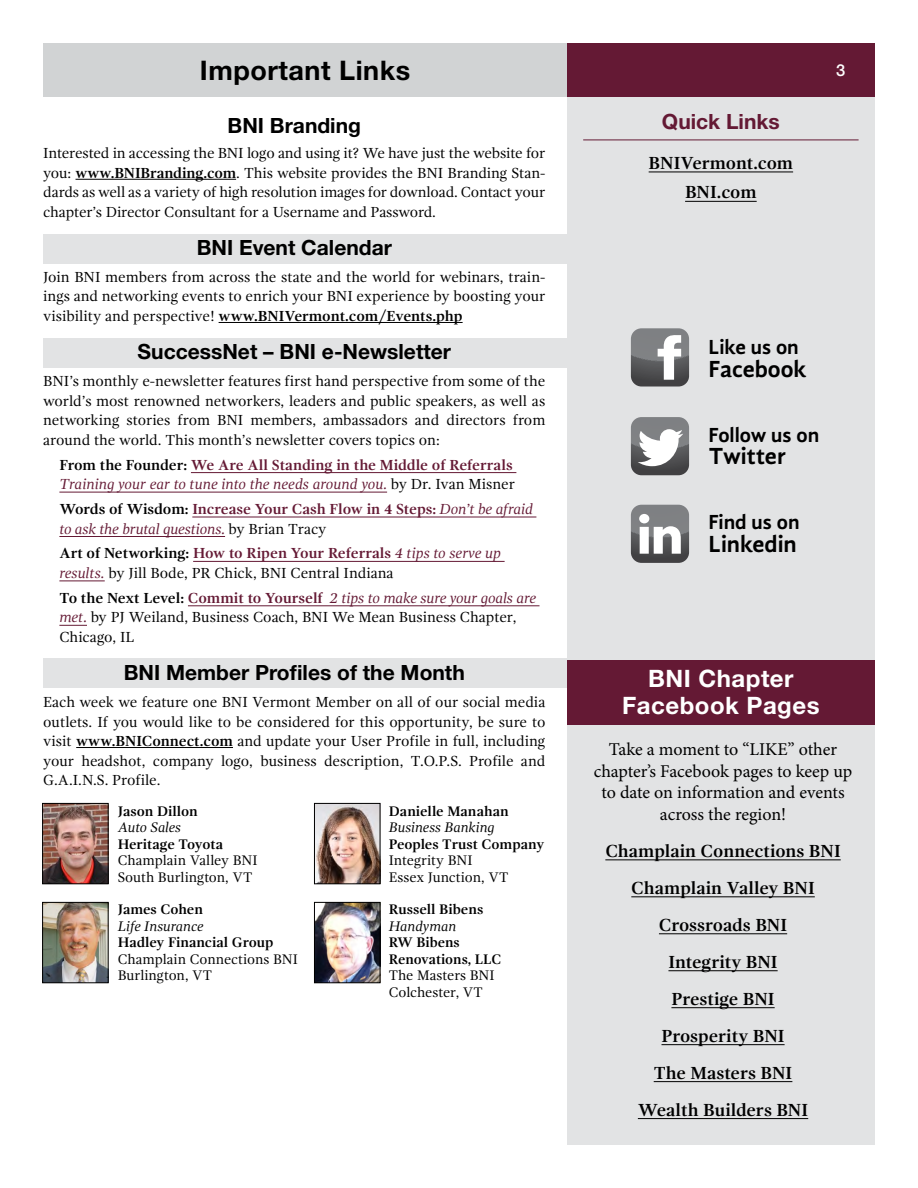
<style>
.page{position:relative;width:918px;height:1188px;background:#fff}
.page>*{position:absolute;margin:0;border:0;box-sizing:border-box;transform-origin:0 0}
.t1{font:700 27px "Helvetica Neue";letter-spacing:.02em;color:#000}
.t2{font:700 24px/27px "Helvetica Neue";letter-spacing:.02em;color:#fff;text-align:center}
.t3{font:700 24px "Gandhi Sans";color:#000}
.t4{font:700 21px "Helvetica Neue";color:#000}
.t5{font:700 21px "Gandhi Sans";color:#000}
.t6{font:700 21px "Helvetica Neue";color:#641934}
.t7{font:700 18px/36.9px "Gandhi Serif";color:#000;text-align:center}
.t8{font:18px/21.6px "Minion Pro";letter-spacing:-.005em;color:#000;text-align:center}
.t9{font:500 16.5px "Helvetica Neue";color:#fff}
.t10{font:15px/19.5px "Gandhi Serif";letter-spacing:-.005em;color:#000;text-align:justify}
.t11{font:italic 15px/19.5px "Gandhi Serif";letter-spacing:-.005em;color:#641934}
.t12{font:14.25px/16.5px "Gandhi Serif";color:#000}
.t13{font:700 14.25px/16.5px "Gandhi Serif";color:#000}
.t14{font:italic 14.25px "Gandhi Serif";color:#000}
.s1{font-weight:700}
.s2{font-weight:700;font-style:normal;color:#000}
.s3{font-weight:700;font-style:normal}
.s4{font-style:normal;color:#000}
.s5{font-weight:700;color:#641934}
.s6{font-style:italic;color:#641934}
</style>
<div class="page">
<div style="left:43px;top:234px;width:551px;height:30px;background:#e2e3e4"></div>
<div style="left:43px;top:338px;width:551px;height:30px;background:#e2e3e4"></div>
<div style="left:43px;top:659px;width:551px;height:29px;background:#e2e3e4"></div>
<div style="left:567px;top:96px;width:308px;height:1049px;background:#e2e3e4"></div>
<hr style="left:583px;top:140px;width:276px;height:1px;background:#641934">
<hr style="left:649px;top:171px;width:144px;height:1px;background:#000">
<hr style="left:685px;top:201px;width:72px;height:1px;background:#000">
<div style="left:567px;top:43px;width:308px;height:54px;background:#641934"></div>
<div style="left:567px;top:660px;width:308px;height:65px;background:#641934"></div>
<div style="left:43px;top:43px;width:524px;height:54px;background:#d1d3d4"></div>
<hr style="left:76px;top:179px;width:160px;height:1px;background:#000">
<hr style="left:219px;top:322px;width:244px;height:1px;background:#000">
<hr style="left:191px;top:472px;width:325px;height:1px;background:#641934">
<hr style="left:59px;top:492px;width:328px;height:1px;background:#641934">
<hr style="left:192px;top:517px;width:344px;height:1px;background:#641934">
<hr style="left:59px;top:536px;width:166px;height:1px;background:#641934">
<hr style="left:193px;top:561px;width:312px;height:1px;background:#641934">
<hr style="left:59px;top:581px;width:46px;height:1px;background:#641934">
<hr style="left:188px;top:605px;width:352px;height:1px;background:#641934">
<svg style="left:59px;top:625px;width:28px;height:1px"></svg>
<hr style="left:76px;top:747px;width:157px;height:1px;background:#000">
<hr style="left:605px;top:859px;width:236px;height:1px;background:#000">
<hr style="left:631px;top:896px;width:184px;height:1px;background:#000">
<hr style="left:659px;top:933px;width:128px;height:1px;background:#000">
<hr style="left:668px;top:970px;width:110px;height:1px;background:#000">
<hr style="left:671px;top:1007px;width:104px;height:1px;background:#000">
<hr style="left:662px;top:1044px;width:123px;height:1px;background:#000">
<hr style="left:654px;top:1081px;width:138px;height:1px;background:#000">
<hr style="left:638px;top:1118px;width:170px;height:1px;background:#000">
<img style="left:44px;top:805px;width:62px;height:77px">
<div style="left:42px;top:803px;width:66px;height:81px;border:1px solid #000"></div>
<img style="left:316px;top:805px;width:62px;height:77px">
<div style="left:314px;top:803px;width:66px;height:81px;border:1px solid #000"></div>
<img style="left:44px;top:904px;width:62px;height:77px">
<div style="left:42px;top:902px;width:66px;height:81px;border:1px solid #000"></div>
<img style="left:316px;top:904px;width:62px;height:77px">
<div style="left:314px;top:902px;width:66px;height:81px;border:1px solid #000"></div>
<svg style="left:631px;top:328px;width:58px;height:59px;background:#858688"></svg>
<svg style="left:631px;top:417px;width:58px;height:58px;background:#969799"></svg>
<svg style="left:631px;top:505px;width:58px;height:58px;background:#919294"></svg>
<h1 class="t1" style="left:200px;top:53px;width:212px">Important Links</h1>
<p class="t9" style="left:836px;top:60px;width:11px">3</p>
<h3 class="t4" style="left:228px;top:113px;width:135px">BNI Branding</h3>
<p class="t10" style="left:43px;top:144px;width:504px">Interested in accessing the BNI logo and using it? We have just the website for you: <span class="s1">www.BNIBranding.com</span>. This website provides the BNI Branding Stan&shy;dards as well as a variety of high resolution images for download. Contact your chapter’s Director Consultant for a Username and Password.</p>
<h3 class="t4" style="left:197px;top:234px;width:197px">BNI Event Calendar</h3>
<p class="t10" style="left:43px;top:267px;width:504px">Join BNI members from across the state and the world for webinars, train&shy;ings and networking events to enrich your BNI experience by boosting your visibility and perspective! <span class="s1">www.BNIVermont.com/Events.php</span></p>
<h3 class="t4" style="left:138px;top:339px;width:315px">SuccessNet – BNI e-Newsletter</h3>
<p class="t10" style="left:43px;top:371px;width:504px">BNI’s monthly e-newsletter features first hand perspective from some of the world’s most renowned networkers, leaders and public speakers, as well as networking stories from BNI members, ambassadors and directors from around the world. This month’s newsletter covers topics on:</p>
<p class="t11" style="left:59px;top:455px;width:457px"><span class="s2">From the Founder:</span> <span class="s3">We Are All Standing in the Middle of Referrals<br></span>Training your ear to tune into the needs around you. <span class="s4">by Dr. Ivan Misner</span></p>
<p class="t11" style="left:59px;top:499px;width:475px"><span class="s2">Words of Wisdom:</span> <span class="s3">Increase Your Cash Flow in 4 Steps:</span> Don’t be afraid to ask the brutal questions. <span class="s4">by Brian Tracy</span></p>
<p class="t10" style="left:59px;top:544px;width:443px"><span class="s1">Art of Networking:</span> <span class="s5">How to Ripen Your Referrals</span> <span class="s6">4 tips to serve up results.</span> by Jill Bode, PR Chick, BNI Central Indiana</p>
<p class="t10" style="left:59px;top:588px;width:478px;text-align:left"><span class="s1">To the Next Level:</span> <span class="s5">Commit to Yourself</span> <span class="s6">2 tips to make sure your goals are met.</span> by PJ Weiland, Business Coach, BNI We Mean Business Chapter,<br>Chicago, IL</p>
<h3 class="t4" style="left:124px;top:659px;width:343px">BNI Member Profiles of the Month</h3>
<p class="t10" style="left:43px;top:692px;width:504px">Each week we feature one BNI Vermont Member on all of our social media outlets. If you would like to be considered for this opportunity, be sure to visit <span class="s1">www.BNIConnect.com</span> and update your User Profile in full, including your headshot, company logo, business description, T.O.P.S. Profile and G.A.I.N.S. Profile.</p>
<h3 class="t6" style="left:662px;top:108px;width:119px">Quick Links</h3>
<p class="t7" style="left:649px;top:148px;width:146px;line-height:29.4px">BNIVermont.com<br>BNI.com</p>
<h3 class="t5" style="left:709px;top:335px;width:92px">Like us on</h3>
<h2 class="t3" style="left:709px;top:355px;width:99px">Facebook</h2>
<h3 class="t5" style="left:709px;top:423px;width:112px">Follow us on</h3>
<h2 class="t3" style="left:709px;top:442px;width:79px">Twitter</h2>
<h3 class="t5" style="left:709px;top:510px;width:92px">Find us on</h3>
<h2 class="t3" style="left:709px;top:530px;width:90px">Linkedin</h2>
<h2 class="t2" style="left:622px;top:665px;width:199px">BNI Chapter<br>Facebook Pages</h2>
<p class="t8" style="left:594px;top:739px;width:260px">Take a moment to “LIKE” other chapter’s Facebook pages to keep up to date on information and events across the region!</p>
<p class="t7" style="left:605px;top:832px;width:237px">Champlain Connections BNI<br>Champlain Valley BNI<br>Crossroads BNI<br>Integrity BNI<br>Prestige BNI<br>Prosperity BNI<br>The Masters BNI<br>Wealth Builders BNI</p>
<p class="t13" style="left:118px;top:802px;width:82px">Jason Dillon</p>
<p class="t14" style="left:118px;top:819px;width:65px">Auto Sales</p>
<p class="t13" style="left:118px;top:835px;width:107px">Heritage Toyota</p>
<p class="t12" style="left:118px;top:852px;width:141px">Champlain Valley BNI<br>South Burlington, VT</p>
<p class="t13" style="left:118px;top:901px;width:87px">James Cohen</p>
<p class="t14" style="left:118px;top:918px;width:88px">Life Insurance</p>
<p class="t13" style="left:118px;top:934px;width:157px">Hadley Financial Group</p>
<p class="t12" style="left:118px;top:951px;width:182px">Champlain Connections BNI<br>Burlington, VT</p>
<p class="t13" style="left:389px;top:802px;width:122px">Danielle Manahan</p>
<p class="t14" style="left:389px;top:819px;width:107px">Business Banking</p>
<p class="t13" style="left:389px;top:835px;width:157px">Peoples Trust Company</p>
<p class="t12" style="left:389px;top:852px;width:121px">Integrity BNI<br>Essex Junction, VT</p>
<p class="t13" style="left:389px;top:901px;width:96px">Russell Bibens</p>
<p class="t14" style="left:389px;top:918px;width:69px">Handyman</p>
<p class="t13" style="left:389px;top:934px;width:114px">RW Bibens<br>Renovations, LLC</p>
<p class="t12" style="left:389px;top:967px;width:107px">The Masters BNI<br>Colchester, VT</p>
</div>
